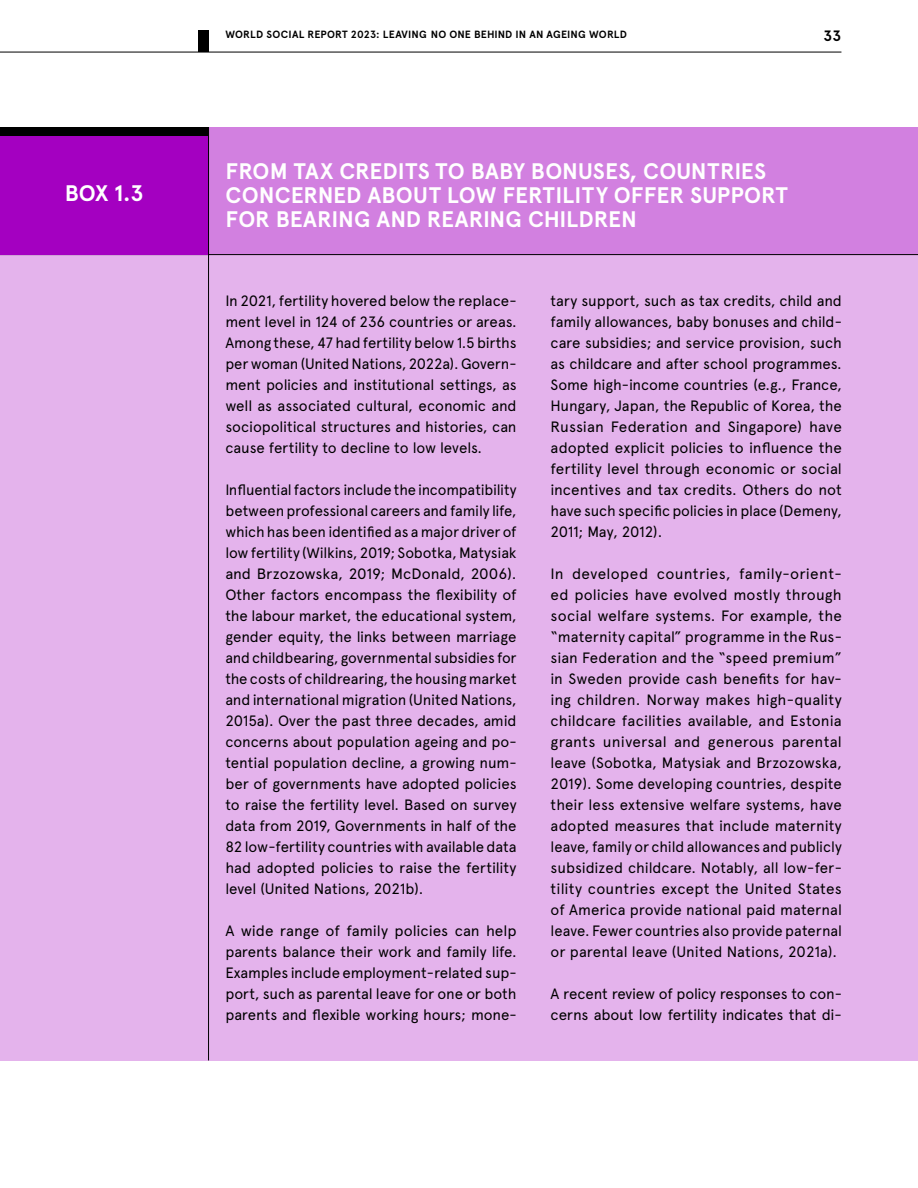
<style>
.page{position:relative;width:918px;height:1188px;background:#fff}
.page>*{position:absolute;margin:0;border:0;box-sizing:border-box;transform-origin:0 0}
.t1{font:700 22.5px/24px "Apercu";letter-spacing:.005em;color:#fff}
.t2{font:15px/21px "Apercu";letter-spacing:-.01em;color:#000;text-align:justify}
.t3{font:700 15px "Apercu";color:#000}
.t4{font:700 10.5px "Apercu";letter-spacing:.015em;color:#000}
</style>
<div class="page">
<hr style="left:0;top:52px;width:841px;height:1px;background:#000">
<div style="left:198px;top:31px;width:10px;height:21px;background:#000"></div>
<hr style="left:0;top:127px;width:918px;height:1px;background:#000">
<div style="left:0;top:255px;width:918px;height:805px;background:#e4b3ec"></div>
<div style="left:209px;top:128px;width:709px;height:127px;background:#d280e0"></div>
<hr style="left:0;top:254px;width:918px;height:1px;background:#000">
<div style="left:0;top:136px;width:209px;height:119px;background:#a400c1"></div>
<hr style="left:208px;top:128px;width:1px;height:932px;background:#000">
<div style="left:0;top:128px;width:208px;height:8px;background:#000"></div>
<hr style="left:917px;top:136px;width:1px;height:119px;background:#a400c1">
<h1 class="t1" style="left:65px;top:181px;width:80px">BOX 1.3</h1>
<p class="t4" style="left:225px;top:28px;width:403px">WORLD SOCIAL REPORT 2023: LEAVING NO ONE BEHIND IN AN AGEING WORLD</p>
<p class="t3" style="left:824px;top:27px;width:19px">33</p>
<h1 class="t1" style="left:226px;top:160px;width:564px">FROM TAX CREDITS TO BABY BONUSES, COUNTRIES<br>CONCERNED ABOUT LOW FERTILITY OFFER SUPPORT<br>FOR BEARING AND REARING CHILDREN</h1>
<p class="t2" style="left:225px;top:290px;width:293px">In 2021, fertility hovered below the replace&shy;ment level in 124 of 236 countries or areas.<br>Among these, 47 had fertility below 1.5 births per woman (United Nations, 2022a). Govern&shy;ment policies and institutional settings, as well as associated cultural, economic and sociopolitical structures and histories, can cause fertility to decline to low levels.</p>
<p class="t2" style="left:225px;top:479px;width:293px">Influential factors include the incompatibility between professional careers and family life, which has been identified as a major driver of low fertility (Wilkins, 2019; Sobotka, Matysiak and Brzozowska, 2019; McDonald, 2006).<br>Other factors encompass the flexibility of the labour market, the educational system, gender equity, the links between marriage and childbearing, governmental subsidies for the costs of childrearing, the housing market and international migration (United Nations, 2015a). Over the past three decades, amid concerns about population ageing and po&shy;tential population decline, a growing num&shy;ber of governments have adopted policies to raise the fertility level. Based on survey data from 2019, Governments in half of the 82 low-fertility countries with available data had adopted policies to raise the fertility level (United Nations, 2021b).</p>
<p class="t2" style="left:225px;top:920px;width:293px">A wide range of family policies can help parents balance their work and family life.<br>Examples include employment-related sup&shy;port, such as parental leave for one or both parents and flexible working hours; mone-</p>
<p class="t2" style="left:551px;top:290px;width:293px">tary support, such as tax credits, child and family allowances, baby bonuses and child&shy;care subsidies; and service provision, such as childcare and after school programmes.<br>Some high-income countries (e.g., France, Hungary, Japan, the Republic of Korea, the Russian Federation and Singapore) have adopted explicit policies to influence the fertility level through economic or social incentives and tax credits. Others do not have such specific policies in place (Demeny, 2011; May, 2012).</p>
<p class="t2" style="left:551px;top:563px;width:293px">In developed countries, family-orient&shy;ed policies have evolved mostly through social welfare systems. For example, the “maternity capital” programme in the Rus&shy;sian Federation and the “speed premium” in Sweden provide cash benefits for hav&shy;ing children. Norway makes high-quality childcare facilities available, and Estonia grants universal and generous parental leave (Sobotka, Matysiak and Brzozowska, 2019). Some developing countries, despite their less extensive welfare systems, have adopted measures that include maternity leave, family or child allowances and publicly subsidized childcare. Notably, all low-fer&shy;tility countries except the United States of America provide national paid maternal leave. Fewer countries also provide paternal or parental leave (United Nations, 2021a).</p>
<p class="t2" style="left:551px;top:983px;width:293px">A recent review of policy responses to con&shy;cerns about low fertility indicates that di-</p>
</div>
